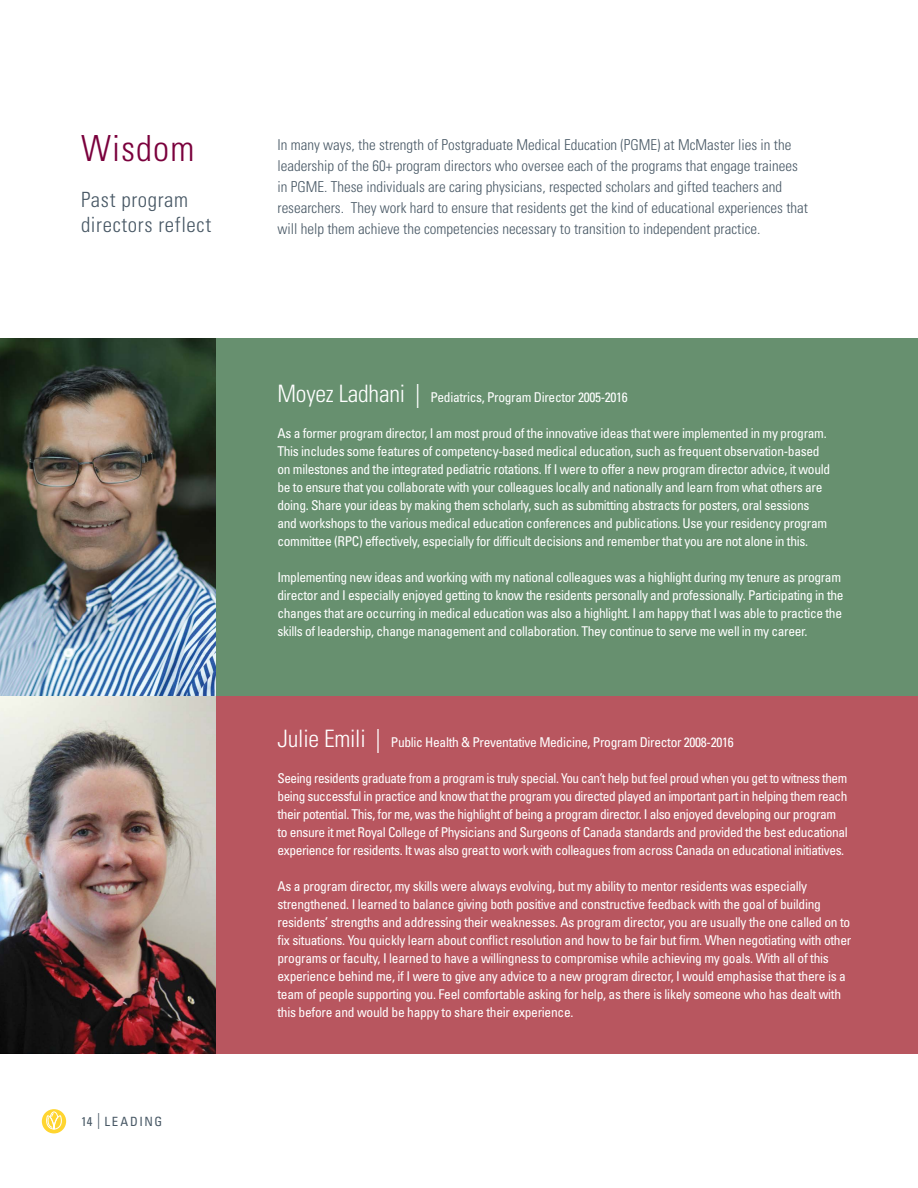
<style>
.page{position:relative;width:918px;height:1188px;background:#fff}
.page>*{position:absolute;margin:0;border:0;box-sizing:border-box;transform-origin:0 0}
.t1{font:300 condensed 36px "Univers LT Std";letter-spacing:.03em;color:#7a003c}
.t2{font:300 condensed 21px/25.5px "Univers LT Std";letter-spacing:.03em;color:#485865}
.t3{font:300 condensed 15px/21px "Univers LT Std";color:#485865}
.t4{font:condensed 13.5px/18px "Univers LT Std";letter-spacing:-.025em;color:#fff}
.t5{font:condensed 12.75px "Univers LT Std";letter-spacing:.125em;color:#485865}
.s1{font-size:15.9px}
.s2{font-weight:300;font-size:24px}
</style>
<div class="page">
<div style="left:42px;top:1109px;width:24px;height:24px;background:#ffd530;border-radius:50%"></div>
<svg style="left:45px;top:1111px;width:18px;height:19px"></svg>
<div style="left:216px;top:338px;width:702px;height:358px;background:#67906f"></div>
<img style="left:0;top:338px;width:216px;height:715px">
<div style="left:216px;top:696px;width:702px;height:358px;background:#b8565f"></div>
<h1 class="t1" style="left:81px;top:127px;width:115px">Wisdom</h1>
<h2 class="t2" style="left:81px;top:187px;width:132px">Past program directors reflect</h2>
<p class="t5" style="left:81px;top:1113px;width:83px">14 <span class="s1">|</span> LEADING</p>
<p class="t3" style="left:278px;top:135px;width:532px">In many ways, the strength of Postgraduate Medical Education (PGME) at McMaster lies in the leadership of the 60+ program directors who oversee each of the programs that engage trainees in PGME. These individuals are caring physicians, respected scholars and gifted teachers and researchers. They work hard to ensure that residents get the kind of educational experiences that will help them achieve the competencies necessary to transition to independent practice.</p>
<p class="t4" style="left:278px;top:388px;width:352px"><span class="s2">Moyez Ladhani |</span> Pediatrics, Program Director 2005-2016</p>
<p class="t4" style="left:277px;top:424px;width:554px">As a former program director, I am most proud of the innovative ideas that were implemented in my program.<br>This includes some features of competency-based medical education, such as frequent observation-based on milestones and the integrated pediatric rotations. If I were to offer a new program director advice, it would be to ensure that you collaborate with your colleagues locally and nationally and learn from what others are doing. Share your ideas by making them scholarly, such as submitting abstracts for posters, oral sessions and workshops to the various medical education conferences and publications. Use your residency program committee (RPC) effectively, especially for difficult decisions and remember that you are not alone in this.</p>
<p class="t4" style="left:277px;top:568px;width:568px">Implementing new ideas and working with my national colleagues was a highlight during my tenure as program director and I especially enjoyed getting to know the residents personally and professionally. Participating in the changes that are occurring in medical education was also a highlight. I am happy that I was able to practice the skills of leadership, change management and collaboration. They continue to serve me well in my career.</p>
<p class="t4" style="left:278px;top:733px;width:458px"><span class="s2">Julie Emili |</span> Public Health &amp; Preventative Medicine, Program Director 2008-2016</p>
<p class="t4" style="left:278px;top:769px;width:572px">Seeing residents graduate from a program is truly special. You can’t help but feel proud when you get to witness them being successful in practice and know that the program you directed played an important part in helping them reach their potential. This, for me, was the highlight of being a program director. I also enjoyed developing our program to ensure it met Royal College of Physicians and Surgeons of Canada standards and provided the best educational experience for residents. It was also great to work with colleagues from across Canada on educational initiatives.</p>
<p class="t4" style="left:278px;top:877px;width:575px">As a program director, my skills were always evolving, but my ability to mentor residents was especially strengthened. I learned to balance giving both positive and constructive feedback with the goal of building residents’ strengths and addressing their weaknesses. As program director, you are usually the one called on to fix situations. You quickly learn about conflict resolution and how to be fair but firm. When negotiating with other programs or faculty, I learned to have a willingness to compromise while achieving my goals. With all of this experience behind me, if I were to give any advice to a new program director, I would emphasise that there is a team of people supporting you. Feel comfortable asking for help, as there is likely someone who has dealt with this before and would be happy to share their experience.</p>
</div>
